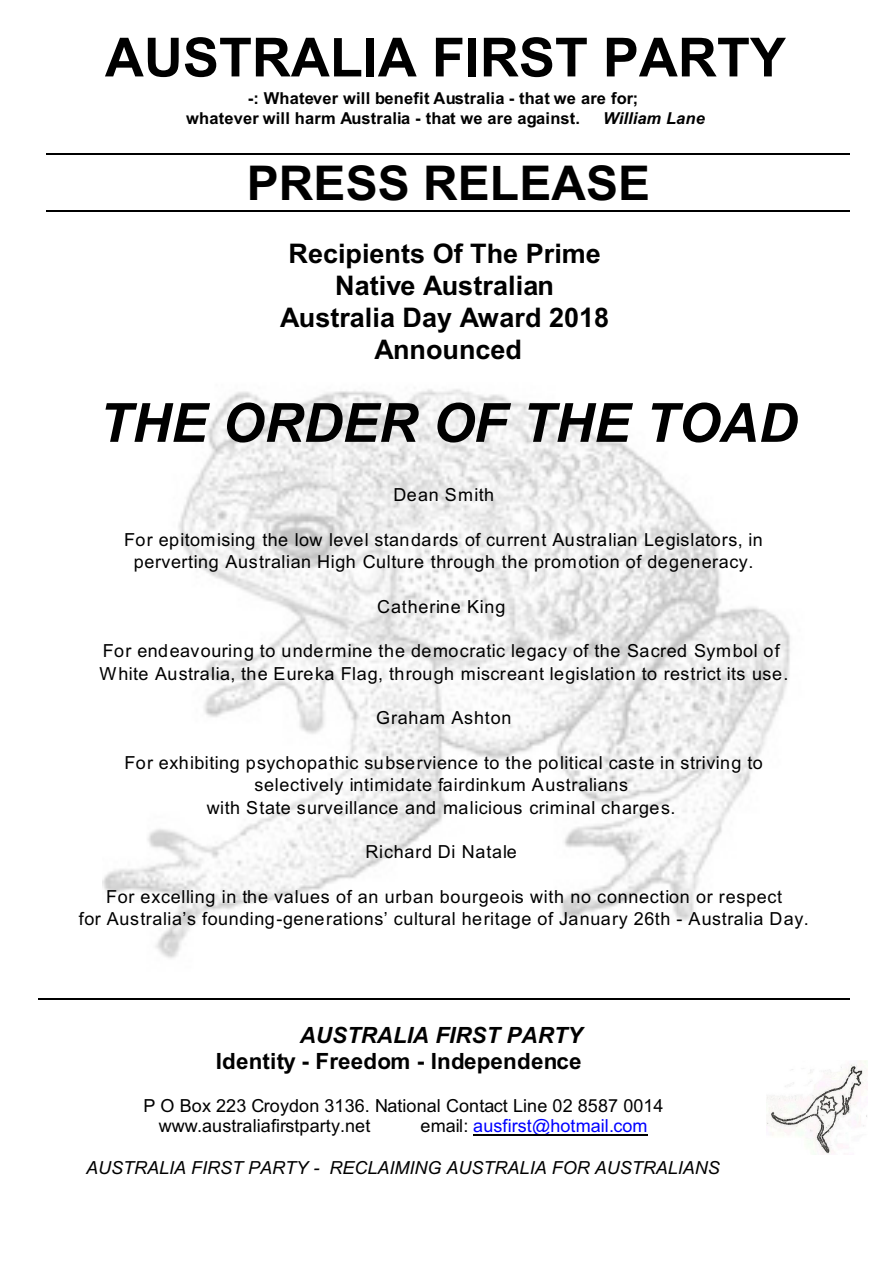
<style>
.page{position:relative;width:894px;height:1263px;background:#fff}
.page>*{position:absolute;margin:0;border:0;box-sizing:border-box;transform-origin:0 0}
.t1{font:700 54px "Arial";color:#000}
.t2{font:italic 700 54px "Arial";color:#000}
.t3{font:700 48px "Arial";color:#000}
.t4{font:700 27px/32.1px "Arial";color:#000;text-align:center}
.t5{font:700 22.35px "Arial";letter-spacing:.01em;color:#000}
.t6{font:italic 700 22.35px "Arial";color:#000}
.t7{font:18px/22.4px "Arial";letter-spacing:.03em;color:#000;text-align:center}
.t8{font:18px/20.7px "Arial";letter-spacing:.005em;color:#000}
.t9{font:italic 18px "Arial";color:#000}
.t10{font:18px "Arial";letter-spacing:.005em;color:#00f}
.t11{font:700 16.5px/19.8px "Arial";letter-spacing:.01em;color:#000}
.t12{font:italic 700 16.5px "Arial";letter-spacing:.005em;color:#000}
.s1{color:#000}
</style>
<div class="page">
<img style="left:102px;top:389px;width:707px;height:610px">
<img style="left:767px;top:1060px;width:100px;height:95px">
<hr style="left:473px;top:1134px;width:175px;height:1px;background:#000">
<hr style="left:47px;top:153px;width:803px;height:1px;background:#000">
<hr style="left:47px;top:210px;width:803px;height:1px;background:#000">
<hr style="left:38px;top:999px;width:812px;height:1px;background:#000">
<h1 class="t1" style="left:105px;top:37px;width:682px">AUSTRALIA FIRST PARTY</h1>
<p class="t11" style="left:186px;top:90px;width:454px;text-indent:62px">-: Whatever will benefit Australia - that we are for; whatever will harm Australia - that we are against.</p>
<p class="t12" style="left:603px;top:112px;width:103px">William Lane</p>
<h2 class="t3" style="left:247px;top:165px;width:405px">PRESS RELEASE</h2>
<h3 class="t4" style="left:280px;top:240px;width:330px">Recipients Of The Prime<br>Native Australian<br>Australia Day Award 2018<br>Announced</h3>
<h1 class="t2" style="left:99px;top:403px;width:700px">THE ORDER OF THE TOAD</h1>
<p class="t7" style="left:393px;top:485px;width:102px">Dean Smith</p>
<p class="t7" style="left:124px;top:530px;width:640px">For epitomising the low level standards of current Australian Legislators, in perverting Australian High Culture through the promotion of degeneracy.</p>
<p class="t7" style="left:377px;top:597px;width:130px">Catherine King</p>
<p class="t7" style="left:100px;top:642px;width:691px;text-align:left">For endeavouring to undermine the democratic legacy of the Sacred Symbol of<br>White Australia, the Eureka Flag, through miscreant legislation to restrict its use.</p>
<p class="t7" style="left:376px;top:709px;width:137px">Graham Ashton</p>
<p class="t7" style="left:124px;top:753px;width:640px">For exhibiting psychopathic subservience to the political caste in striving to selectively intimidate fairdinkum Australians<br>with State surveillance and malicious criminal charges.</p>
<p class="t7" style="left:365px;top:842px;width:153px">Richard Di Natale</p>
<p class="t7" style="left:79px;top:887px;width:732px">For excelling in the values of an urban bourgeois with no connection or respect<br>for Australia’s founding-generations’ cultural heritage of January 26th - Australia Day.</p>
<p class="t6" style="left:300px;top:1026px;width:284px">AUSTRALIA FIRST PARTY</p>
<p class="t5" style="left:216px;top:1053px;width:367px">Identity - Freedom - Independence</p>
<p class="t8" style="left:159px;top:1097px;width:506px;text-indent:-15px">P O Box 223 Croydon 3136. National Contact Line 02 8587 0014 www.australiafirstparty.net</p>
<p class="t10" style="left:421px;top:1119px;width:228px"><span class="s1">email:</span> ausfirst@hotmail.com</p>
<p class="t9" style="left:86px;top:1161px;width:635px">AUSTRALIA FIRST PARTY - RECLAIMING AUSTRALIA FOR AUSTRALIANS</p>
</div>
